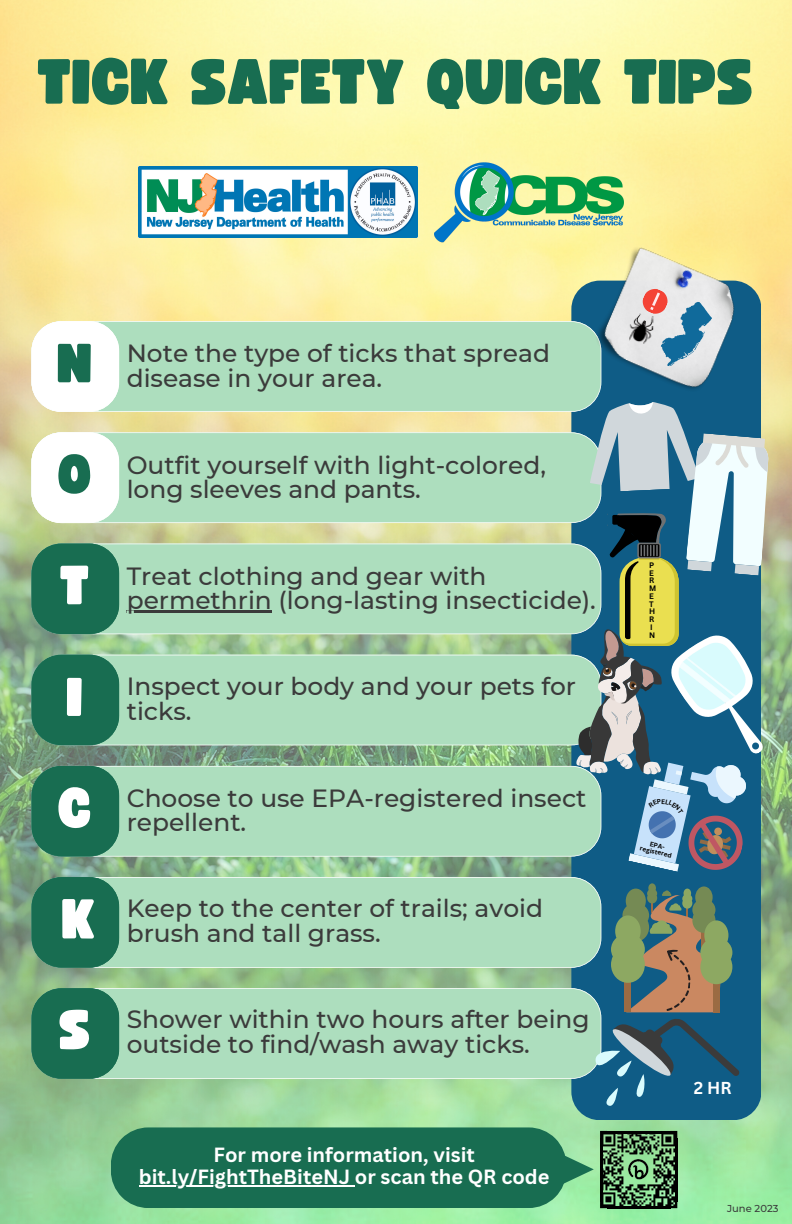
<style>
.page{position:relative;width:792px;height:1224px;background:#fff}
.page>*{position:absolute;margin:0;border:0;box-sizing:border-box;transform-origin:0 0}
.t1{font:62.6px "Funtastic";color:#186d51}
.t2{font:54.4px "Funtastic";color:#fff}
.t3{font:54.4px "Funtastic";color:#186d51}
.t4{font:500 24.9px/24.8px "Montserrat";color:#3b3b3b}
.t5{font:700 20px/21.8px "Canva Sans";color:#fff;text-align:center}
.t6{font:700 16.8px "Canva Sans";color:#fff}
.t7{font:500 10px "Montserrat";color:#3b3b3b}
.t8{font:700 7.8px/7.8px "Canva Sans";color:#000}
.t9{font:700 6.5px "Canva Sans";color:#000}
</style>
<div class="page">
<img style="left:0;top:0;width:792px;height:1224px">
<div style="left:571px;top:281px;width:190px;height:839px;background:#0f5c86;border-radius:28px"></div>
<div style="left:119px;top:321px;width:466px;height:91px;background:#addebe"></div>
<svg style="left:31px;top:321px;width:88px;height:91px"></svg>
<div style="left:119px;top:432px;width:457px;height:91px;background:#addebe"></div>
<svg style="left:31px;top:432px;width:88px;height:91px"></svg>
<div style="left:119px;top:544px;width:457px;height:90px;background:#addebe"></div>
<svg style="left:31px;top:544px;width:88px;height:90px;background:#247558"></svg>
<div style="left:119px;top:655px;width:457px;height:90px;background:#addebe"></div>
<svg style="left:31px;top:655px;width:88px;height:90px;background:#237458"></svg>
<div style="left:119px;top:766px;width:457px;height:91px;background:#addebe"></div>
<svg style="left:31px;top:766px;width:88px;height:91px;background:#257559"></svg>
<div style="left:119px;top:877px;width:475px;height:91px;background:#addebe"></div>
<svg style="left:31px;top:877px;width:88px;height:91px;background:#257558"></svg>
<div style="left:119px;top:988px;width:475px;height:91px;background:#addebe"></div>
<svg style="left:31px;top:988px;width:88px;height:91px;background:#257659"></svg>
<img style="left:139px;top:167px;width:279px;height:70px">
<img style="left:585px;top:242px;width:163px;height:158px">
<img style="left:629px;top:313px;width:10px;height:31px">
<svg style="left:639px;top:285px;width:77px;height:90px;background:#b1bac5"></svg>
<img style="left:434px;top:146px;width:189px;height:105px">
<img style="left:593px;top:1123px;width:92px;height:93px">
<svg style="left:594px;top:883px;width:146px;height:223px"></svg>
<hr style="left:675px;top:1138px;width:2px;height:63px;background:#000">
<hr style="left:600px;top:1138px;width:2px;height:63px;background:#000">
<hr style="left:607px;top:1131px;width:63px;height:2px;background:#000">
<hr style="left:607px;top:1206px;width:63px;height:2px;background:#000">
<svg style="left:670px;top:1131px;width:7px;height:7px"></svg>
<svg style="left:600px;top:1131px;width:7px;height:7px"></svg>
<svg style="left:670px;top:1201px;width:7px;height:7px"></svg>
<svg style="left:600px;top:1201px;width:7px;height:7px"></svg>
<hr style="left:127px;top:611px;width:145px;height:2px;background:#3b3b3b">
<svg style="left:111px;top:1127px;width:483px;height:81px;background:#257859"></svg>
<svg style="left:576px;top:400px;width:216px;height:475px"></svg>
<p class="t1" style="left:38px;top:54px;width:718px">TICK SAFETY QUICK TIPS</p>
<p class="t3" style="left:58px;top:338px;width:37px">N</p>
<p class="t3" style="left:58px;top:450px;width:36px">O</p>
<p class="t2" style="left:60px;top:561px;width:32px">T</p>
<p class="t2" style="left:67px;top:672px;width:18px">I</p>
<p class="t2" style="left:58px;top:784px;width:35px">C</p>
<p class="t2" style="left:62px;top:895px;width:35px">K</p>
<p class="t2" style="left:60px;top:1005px;width:33px">S</p>
<p class="t4" style="left:127px;top:341px;width:425px">Note the type of ticks that spread</p>
<p class="t4" style="left:127px;top:365px;width:257px">disease in your area.</p>
<p class="t4" style="left:127px;top:452px;width:421px">Outfit yourself with light-colored, long sleeves and pants.</p>
<p class="t4" style="left:127px;top:563px;width:471px">Treat clothing and gear with permethrin (long-lasting insecticide).</p>
<p class="t4" style="left:127px;top:674px;width:451px">Inspect your body and your pets for ticks.</p>
<p class="t4" style="left:127px;top:785px;width:461px">Choose to use EPA-registered insect repellent.</p>
<p class="t4" style="left:127px;top:896px;width:418px">Keep to the center of trails; avoid brush and tall grass.</p>
<p class="t4" style="left:127px;top:1007px;width:465px">Shower within two hours after being outside to find/wash away ticks.</p>
<p class="t5" style="left:139px;top:1144px;width:412px">For more information, visit bit.ly/FightTheBiteNJ or scan the QR code</p>
<p class="t8" style="left:649px;top:561px;width:9px">P<br>E<br>R<br>M<br>E<br>T<br>H<br>R<br>I<br>N</p>
<p class="t9" style="left:651px;top:839px;width:19px;rotate:13deg">EPA-</p>
<p class="t9" style="left:641px;top:844px;width:34px;rotate:13deg">registered</p>
<p class="t6" style="left:694px;top:1077px;width:39px">2 HR</p>
<p class="t7" style="left:727px;top:1202px;width:53px">June 2023</p>
</div>
